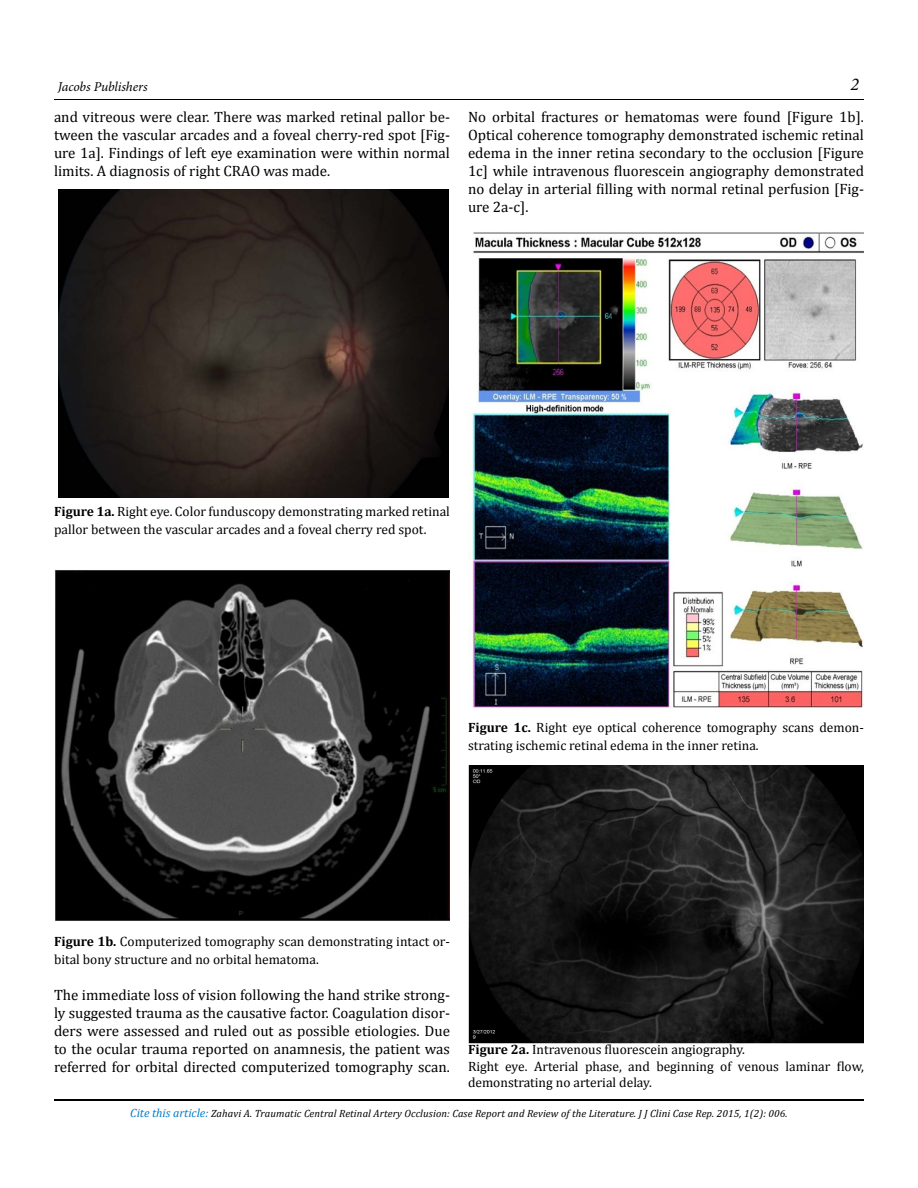
<style>
.page{position:relative;width:918px;height:1188px;background:#fff}
.page>*{position:absolute;margin:0;border:0;box-sizing:border-box;transform-origin:0 0}
.t1{font:italic 18px "Minion Pro";color:#000}
.t2{font:15px/18px "Cambria";color:#000;text-align:justify}
.t3{font:13.5px/18px "Cambria";color:#000}
.t4{font:italic 13.5px "Minion Pro";letter-spacing:-.005em;color:#000}
.t5{font:italic 10.5px "Cambria";letter-spacing:.01em;color:#000}
.s1{font-weight:700}
.s2{font-size:12px;color:#007bca}
</style>
<div class="page">
<hr style="left:54px;top:1100px;width:810px;height:1px;background:#000100">
<hr style="left:54px;top:99px;width:810px;height:1px;background:#000100">
<img style="left:58px;top:189px;width:391px;height:309px">
<img style="left:55px;top:570px;width:395px;height:351px">
<img style="left:468px;top:232px;width:396px;height:476px">
<img style="left:468px;top:765px;width:396px;height:278px">
<p class="t4" style="left:58px;top:78px;width:91px">Jacobs Publishers</p>
<p class="t1" style="left:850px;top:72px;width:10px">2</p>
<p class="t2" style="left:468px;top:108px;width:398px">No orbital fractures or hematomas were found [Figure 1b].<br>Optical coherence tomography demonstrated ischemic retinal edema in the inner retina secondary to the occlusion [Figure 1c] while intravenous fluorescein angiography demonstrated no delay in arterial filling with normal retinal perfusion [Fig&shy;ure 2a-c].</p>
<p class="t2" style="left:54px;top:108px;width:398px">and vitreous were clear. There was marked retinal pallor be&shy;tween the vascular arcades and a foveal cherry-red spot [Fig&shy;ure 1a]. Findings of left eye examination were within normal limits. A diagnosis of right CRAO was made.</p>
<p class="t3" style="left:54px;top:502px;width:397px"><span class="s1">Figure 1a.</span> Right eye. Color funduscopy demonstrating marked retinal pallor between the vascular arcades and a foveal cherry red spot.</p>
<p class="t3" style="left:468px;top:718px;width:397px"><span class="s1">Figure 1c.</span> Right eye optical coherence tomography scans demon&shy;strating ischemic retinal edema in the inner retina.</p>
<p class="t3" style="left:54px;top:933px;width:397px"><span class="s1">Figure 1b.</span> Computerized tomography scan demonstrating intact or&shy;bital bony structure and no orbital hematoma.</p>
<p class="t2" style="left:54px;top:986px;width:397px">The immediate loss of vision following the hand strike strong&shy;ly suggested trauma as the causative factor. Coagulation disor&shy;ders were assessed and ruled out as possible etiologies. Due to the ocular trauma reported on anamnesis, the patient was referred for orbital directed computerized tomography scan.</p>
<p class="t5" style="left:130px;top:1106px;width:659px"><span class="s2">Cite this article:</span> Zahavi A. Traumatic Central Retinal Artery Occlusion: Case Report and Review of the Literature. J J Clini Case Rep. 2015, 1(2): 006.</p>
<p class="t3" style="left:468px;top:1042px;width:397px;line-height:16.2px"><span class="s1">Figure 2a.</span> Intravenous fluorescein angiography.<br>Right eye. Arterial phase, and beginning of venous laminar flow, demonstrating no arterial delay.</p>
</div>
